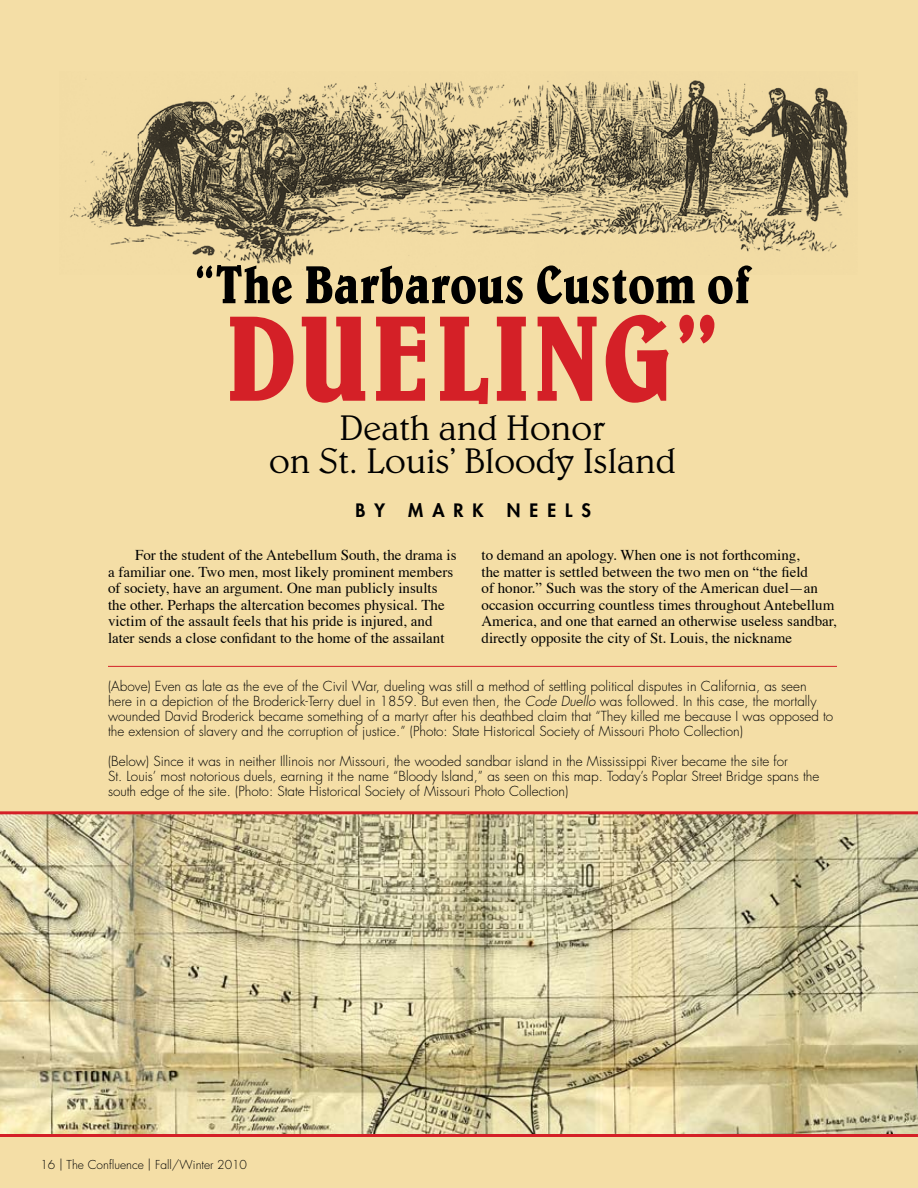
<style>
.page{position:relative;width:918px;height:1188px;background:#f4dea6}
.page>*{position:absolute;margin:0;border:0;box-sizing:border-box;transform-origin:0 0}
.t1{font:condensed 123px "Belwe";color:#d42027}
.t2{font:condensed 54px "Belwe";color:#000}
.t3{font:300 36px/33px "Belwe";color:#000;text-align:center}
.t4{font:800 18px "Futura Std";letter-spacing:.5em;color:#000}
.t5{font:15px/16.5px "Times";color:#000}
.t6{font:300 13.5px/15px "Futura Std";color:#000}
.t7{font:300 12px "Futura Std";color:#000}
.s1{font-style:italic}
</style>
<div class="page">
<img style="left:70px;top:79px;width:779px;height:191px">
<img style="left:0;top:814px;width:918px;height:320px">
<hr style="left:108px;top:666px;width:729px;height:1px;background:#d42027">
<hr style="left:0;top:811px;width:918px;height:3px;background:#d42027">
<hr style="left:0;top:1134px;width:918px;height:3px;background:#d42027">
<h2 class="t2" style="left:194px;top:253px;width:558px">“The Barbarous Custom of</h2>
<h1 class="t1" style="left:224px;top:286px;width:498px">DUELING”</h1>
<h3 class="t3" style="left:269px;top:411px;width:408px">Death and Honor<br>on St. Louis’ Bloody Island</h3>
<h3 class="t4" style="left:356px;top:499px;width:31px">B Y</h3>
<h3 class="t4" style="left:408px;top:499px;width:77px">MARK</h3>
<h3 class="t4" style="left:507px;top:499px;width:85px">NEELS</h3>
<p class="t5" style="left:108px;top:546px;width:350px;text-indent:27px">For the student of the Antebellum South, the drama is a familiar one. Two men, most likely prominent members of society, have an argument. One man publicly insults the other. Perhaps the altercation becomes physical. The victim of the assault feels that his pride is injured, and later sends a close confidant to the home of the assailant</p>
<p class="t5" style="left:482px;top:546px;width:357px">to demand an apology. When one is not forthcoming,<br>the matter is settled between the two men on “the field<br>of honor.” Such was the story of the American duel—an occasion occurring countless times throughout Antebellum America, and one that earned an otherwise useless sandbar, directly opposite the city of St. Louis, the nickname</p>
<p class="t6" style="left:108px;top:679px;width:727px">(Above) Even as late as the eve of the Civil War, dueling was still a method of settling political disputes in California, as seen here in a depiction of the Broderick-Terry duel in 1859. But even then, the <span class="s1">Code Duello</span> was followed. In this case, the mortally wounded David Broderick became something of a martyr after his deathbed claim that “They killed me because I was opposed to the extension of slavery and the corruption of justice.” (Photo: State Historical Society of Missouri Photo Collection)</p>
<p class="t6" style="left:108px;top:754px;width:713px">(Below) Since it was in neither Illinois nor Missouri, the wooded sandbar island in the Mississippi River became the site for<br>St. Louis’ most notorious duels, earning it the name “Bloody Island,” as seen on this map. Today’s Poplar Street Bridge spans the south edge of the site. (Photo: State Historical Society of Missouri Photo Collection)</p>
<p class="t7" style="left:40px;top:1157px;width:208px">16 | The Confluence | Fall/Winter 2010</p>
</div>
